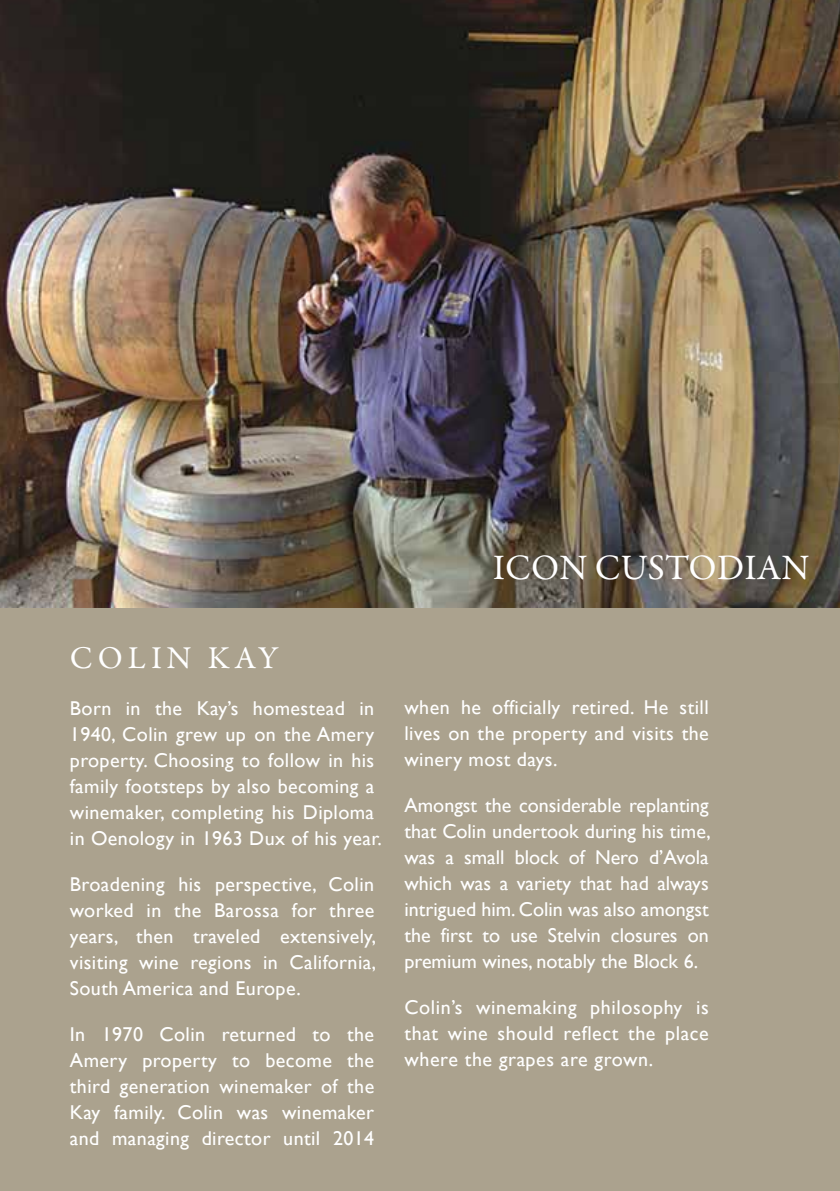
<style>
.page{position:relative;width:840px;height:1191px;background:#fff}
.page>*{position:absolute;margin:0;border:0;box-sizing:border-box;transform-origin:0 0}
.t1{font:36px "Garamond Premr Pro";letter-spacing:.01em;color:#fff}
.t2{font:32px "Garamond Premr Pro";letter-spacing:.16em;color:#fff}
.t3{font:20px/26px "Gill Sans";letter-spacing:.02em;color:#fff;text-align:justify}
</style>
<div class="page">
<div style="left:0;top:595px;width:839px;height:596px;background:#aba28e"></div>
<img style="left:0;top:0;width:839px;height:608px">
<h1 class="t1" style="left:492px;top:546px;width:318px">ICON CUSTODIAN</h1>
<h2 class="t2" style="left:70px;top:639px;width:209px">COLIN KAY</h2>
<p class="t3" style="left:70px;top:695px;width:313px;text-align:left">Born in the Kay’s homestead in 1940, Colin grew up on the Amery property. Choosing to follow in his family footsteps by also becoming a winemaker, completing his Diploma in Oenology in 1963 Dux of his year.</p>
<p class="t3" style="left:70px;top:871px;width:307px">Broadening his perspective, Colin worked in the Barossa for three years, then traveled extensively, visiting wine regions in California, South America and Europe.</p>
<p class="t3" style="left:70px;top:1021px;width:306px">In 1970 Colin returned to the Amery property to become the third generation winemaker of the Kay family. Colin was winemaker and managing director until 2014</p>
<p class="t3" style="left:404px;top:695px;width:306px">when he officially retired. He still lives on the property and visits the winery most days.</p>
<p class="t3" style="left:404px;top:793px;width:307px">Amongst the considerable replanting that Colin undertook during his time, was a small block of Nero d’Avola which was a variety that had always intrigued him. Colin was also amongst the first to use Stelvin closures on premium wines, notably the Block 6.</p>
<p class="t3" style="left:404px;top:995px;width:305px">Colin’s winemaking philosophy is that wine should reflect the place where the grapes are grown.</p>
</div>
